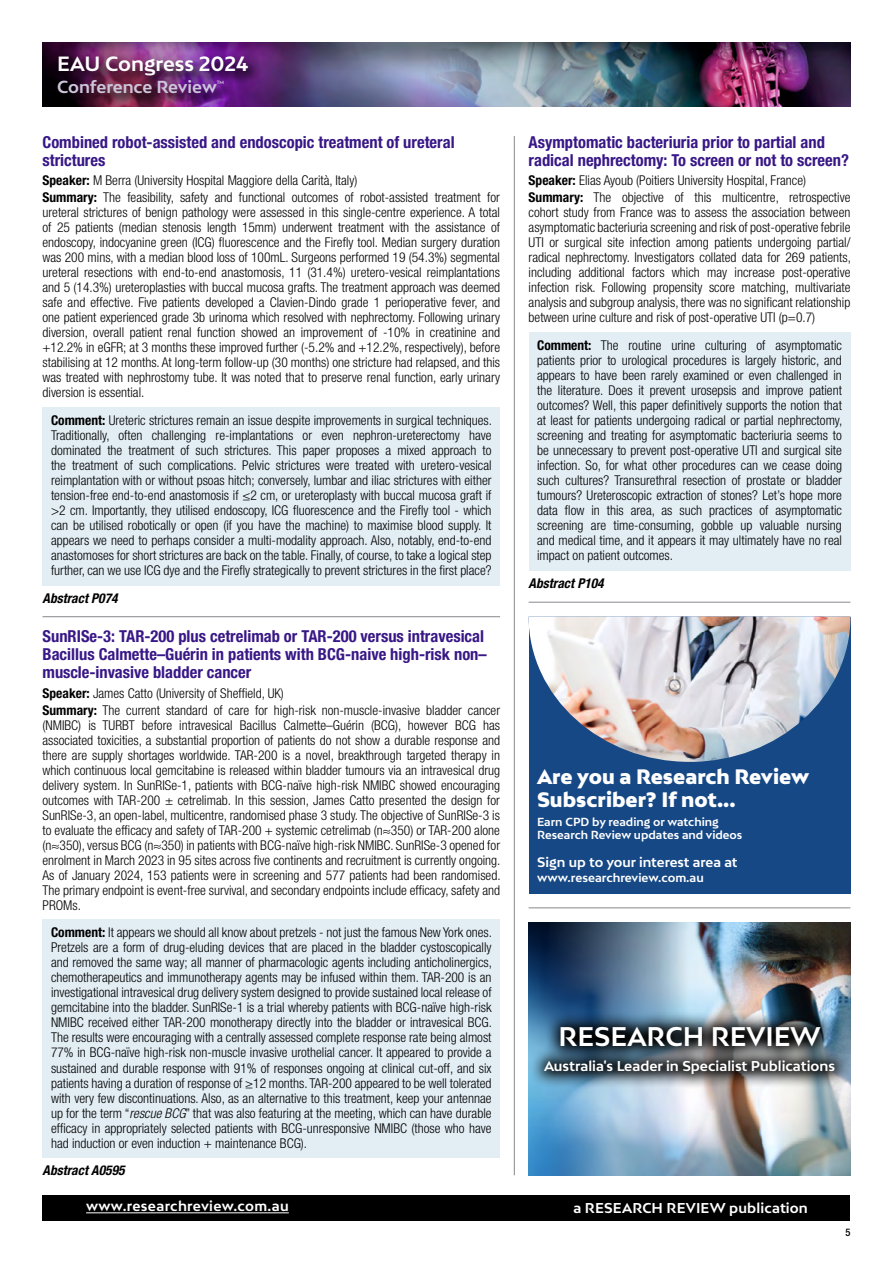
<style>
.page{position:relative;width:893px;height:1263px;background:#fff}
.page>*{position:absolute;margin:0;border:0;box-sizing:border-box;transform-origin:0 0}
.t1{font:700 25.5px "Bw Mitga";color:#fff}
.t2{font:900 19.8px/23.7px "Bw Mitga";color:#fff}
.t3{font:700 19.5px "Bw Mitga";color:#fff}
.t4{font:700 condensed 16.5px/18px "Helvetica Neue LT Pro";color:#381786}
.t5{font:700 16.5px "Bw Mitga";letter-spacing:-.01em;color:#cdc5db}
.t6{font:300 condensed 13.5px/15px "Helvetica Neue LT Pro";color:#000;text-align:justify}
.t7{font:700 13.5px "Bw Mitga";color:#fff}
.t8{font:italic 700 condensed 13.5px "Helvetica Neue LT Pro";color:#000}
.t9{font:700 13.5px "Bw Mitga";letter-spacing:.025em;color:#fff}
.t10{font:700 13.05px "Bw Mitga";color:#fff}
.t11{font:700 11.55px "Bw Mitga";color:#fff}
.t12{font:700 11.1px/12.5px "Bw Mitga";color:#fff}
.t13{font:500 condensed 10.5px "Helvetica Neue LT Pro";color:#000}
.t14{font:700 4.5px "Bw Mitga";color:#cdc5db}
.s1{font-weight:700}
.s2{font-style:italic}
</style>
<div class="page">
<div style="left:43px;top:1195px;width:807px;height:25px;background:#000"></div>
<hr style="left:86px;top:1212px;width:203px;height:1px;background:#fff">
<img style="left:43px;top:42px;width:807px;height:64px">
<div style="left:44px;top:41px;width:218px;height:50px;background:#000;opacity:.75"></div>
<div style="left:43px;top:65px;width:194px;height:43px;background:#000;opacity:.75"></div>
<div style="left:43px;top:407px;width:457px;height:178px;background:#e2edf4"></div>
<div style="left:43px;top:919px;width:457px;height:239px;background:#e2edf4"></div>
<div style="left:529px;top:332px;width:321px;height:238px;background:#e2edf4"></div>
<div style="left:529px;top:617px;width:321px;height:276px;background:#164885"></div>
<img style="left:529px;top:617px;width:321px;height:145px">
<hr style="left:514px;top:136px;width:1px;height:1039px;background:#939598">
<hr style="left:43px;top:616px;width:457px;height:1px;background:#939598">
<hr style="left:529px;top:602px;width:321px;height:1px;background:#939598">
<hr style="left:529px;top:907px;width:321px;height:1px;background:#939598">
<img style="left:529px;top:922px;width:321px;height:253px">
<img style="left:528px;top:1010px;width:323px;height:81px">
<h3 class="t3" style="left:57px;top:51px;width:193px">EAU Congress 2024</h3>
<p class="t5" style="left:57px;top:76px;width:161px">Conference Review</p>
<p class="t14" style="left:217px;top:79px;width:9px">TM</p>
<p class="t4" style="left:43px;top:133px;width:414px">Combined robot-assisted and endoscopic treatment of ureteral strictures</p>
<p class="t6" style="left:43px;top:172px;width:459px;line-height:17.1px"><span class="s1">Speaker:</span> M Berra (University Hospital Maggiore della Carità, Italy)<br><span class="s1">Summary:</span> The feasibility, safety and functional outcomes of robot-assisted treatment for</p>
<p class="t6" style="left:43px;top:205px;width:459px">ureteral strictures of benign pathology were assessed in this single-centre experience. A total of 25 patients (median stenosis length 15mm) underwent treatment with the assistance of endoscopy, indocyanine green (ICG) fluorescence and the Firefly tool. Median surgery duration was 200 mins, with a median blood loss of 100mL. Surgeons performed 19 (54.3%) segmental ureteral resections with end-to-end anastomosis, 11 (31.4%) uretero-vesical reimplantations and 5 (14.3%) ureteroplasties with buccal mucosa grafts. The treatment approach was deemed safe and effective. Five patients developed a Clavien-Dindo grade 1 perioperative fever, and one patient experienced grade 3b urinoma which resolved with nephrectomy. Following urinary diversion, overall patient renal function showed an improvement of -10% in creatinine and +12.2% in eGFR; at 3 months these improved further (-5.2% and +12.2%, respectively), before stabilising at 12 months. At long-term follow-up (30 months) one stricture had relapsed, and this was treated with nephrostomy tube. It was noted that to preserve renal function, early urinary diversion is essential.</p>
<p class="t6" style="left:51px;top:413px;width:442px"><span class="s1">Comment:</span> Ureteric strictures remain an issue despite improvements in surgical techniques.<br>Traditionally, often challenging re-implantations or even nephron-ureterectomy have dominated the treatment of such strictures. This paper proposes a mixed approach to the treatment of such complications. Pelvic strictures were treated with uretero-vesical reimplantation with or without psoas hitch; conversely, lumbar and iliac strictures with either tension-free end-to-end anastomosis if ≤2 cm, or ureteroplasty with buccal mucosa graft if &gt;2 cm. Importantly, they utilised endoscopy, ICG fluorescence and the Firefly tool - which can be utilised robotically or open (if you have the machine) to maximise blood supply. It appears we need to perhaps consider a multi-modality approach. Also, notably, end-to-end anastomoses for short strictures are back on the table. Finally, of course, to take a logical step further, can we use ICG dye and the Firefly strategically to prevent strictures in the first place?</p>
<p class="t8" style="left:43px;top:590px;width:77px">Abstract P074</p>
<p class="t4" style="left:43px;top:627px;width:446px">SunRISe-3: TAR-200 plus cetrelimab or TAR-200 versus intravesical<br>Bacillus Calmette–Guérin in patients with BCG-naive high-risk non– muscle-invasive bladder cancer</p>
<p class="t6" style="left:43px;top:684px;width:459px;line-height:17.1px"><span class="s1">Speaker:</span> James Catto (University of Sheffield, UK)<br><span class="s1">Summary:</span> The current standard of care for high-risk non-muscle-invasive bladder cancer</p>
<p class="t6" style="left:43px;top:717px;width:460px">(NMIBC) is TURBT before intravesical Bacillus Calmette–Guérin (BCG), however BCG has associated toxicities, a substantial proportion of patients do not show a durable response and there are supply shortages worldwide. TAR-200 is a novel, breakthrough targeted therapy in which continuous local gemcitabine is released within bladder tumours via an intravesical drug delivery system. In SunRISe-1, patients with BCG-naïve high-risk NMIBC showed encouraging outcomes with TAR-200 ± cetrelimab. In this session, James Catto presented the design for SunRISe-3, an open-label, multicentre, randomised phase 3 study. The objective of SunRISe-3 is to evaluate the efficacy and safety of TAR-200 + systemic cetrelimab (n≈350) or TAR-200 alone (n≈350), versus BCG (n≈350) in patients with BCG-naïve high-risk NMIBC. SunRISe-3 opened for enrolment in March 2023 in 95 sites across five continents and recruitment is currently ongoing.<br>As of January 2024, 153 patients were in screening and 577 patients had been randomised.<br>The primary endpoint is event-free survival, and secondary endpoints include efficacy, safety and PROMs.</p>
<p class="t6" style="left:51px;top:925px;width:443px"><span class="s1">Comment:</span> It appears we should all know about pretzels - not just the famous New York ones.<br>Pretzels are a form of drug-eluding devices that are placed in the bladder cystoscopically and removed the same way; all manner of pharmacologic agents including anticholinergics, chemotherapeutics and immunotherapy agents may be infused within them. TAR-200 is an investigational intravesical drug delivery system designed to provide sustained local release of gemcitabine into the bladder. SunRISe-1 is a trial whereby patients with BCG-naïve high-risk NMIBC received either TAR-200 monotherapy directly into the bladder or intravesical BCG.<br>The results were encouraging with a centrally assessed complete response rate being almost 77% in BCG-naïve high-risk non-muscle invasive urothelial cancer. It appeared to provide a sustained and durable response with 91% of responses ongoing at clinical cut-off, and six patients having a duration of response of ≥12 months. TAR-200 appeared to be well tolerated with very few discontinuations. Also, as an alternative to this treatment, keep your antennae up for the term “<span class="s2">rescue BCG</span>” that was also featuring at the meeting, which can have durable efficacy in appropriately selected patients with BCG-unresponsive NMIBC (those who have had induction or even induction + maintenance BCG).</p>
<p class="t8" style="left:43px;top:1162px;width:84px">Abstract A0595</p>
<p class="t4" style="left:529px;top:133px;width:322px">Asymptomatic bacteriuria prior to partial and radical nephrectomy: To screen or not to screen?</p>
<p class="t6" style="left:529px;top:172px;width:323px;line-height:17.1px"><span class="s1">Speaker:</span> Elias Ayoub (Poitiers University Hospital, France)<br><span class="s1">Summary:</span> The objective of this multicentre, retrospective</p>
<p class="t6" style="left:529px;top:205px;width:324px">cohort study from France was to assess the association between asymptomatic bacteriuria screening and risk of post-operative febrile UTI or surgical site infection among patients undergoing partial/ radical nephrectomy. Investigators collated data for 269 patients, including additional factors which may increase post-operative infection risk. Following propensity score matching, multivariate analysis and subgroup analysis, there was no significant relationship between urine culture and risk of post-operative UTI (p=0.7)</p>
<p class="t6" style="left:537px;top:338px;width:307px"><span class="s1">Comment:</span> The routine urine culturing of asymptomatic patients prior to urological procedures is largely historic, and appears to have been rarely examined or even challenged in the literature. Does it prevent urosepsis and improve patient outcomes? Well, this paper definitively supports the notion that at least for patients undergoing radical or partial nephrectomy, screening and treating for asymptomatic bacteriuria seems to be unnecessary to prevent post-operative UTI and surgical site infection. So, for what other procedures can we cease doing such cultures? Transurethral resection of prostate or bladder tumours? Ureteroscopic extraction of stones? Let’s hope more data flow in this area, as such practices of asymptomatic screening are time-consuming, gobble up valuable nursing and medical time, and it appears it may ultimately have no real impact on patient outcomes.</p>
<p class="t8" style="left:529px;top:575px;width:77px">Abstract P104</p>
<h2 class="t2" style="left:537px;top:764px;width:273px">Are you a Research Review<br>Subscriber? If not...</h2>
<p class="t12" style="left:537px;top:816px;width:207px">Earn CPD by reading or watching<br>Research Review updates and videos</p>
<p class="t10" style="left:537px;top:854px;width:202px">Sign up to your interest area at</p>
<p class="t11" style="left:537px;top:870px;width:168px">www.researchreview.com.au</p>
<h1 class="t1" style="left:558px;top:1020px;width:264px">RESEARCH REVIEW</h1>
<p class="t7" style="left:544px;top:1057px;width:293px">Australia's Leader in Specialist Publications</p>
<p class="t9" style="left:86px;top:1197px;width:204px">www.researchreview.com.au</p>
<p class="t7" style="left:574px;top:1199px;width:236px">a RESEARCH REVIEW publication</p>
<p class="t13" style="left:845px;top:1226px;width:7px">5</p>
</div>
